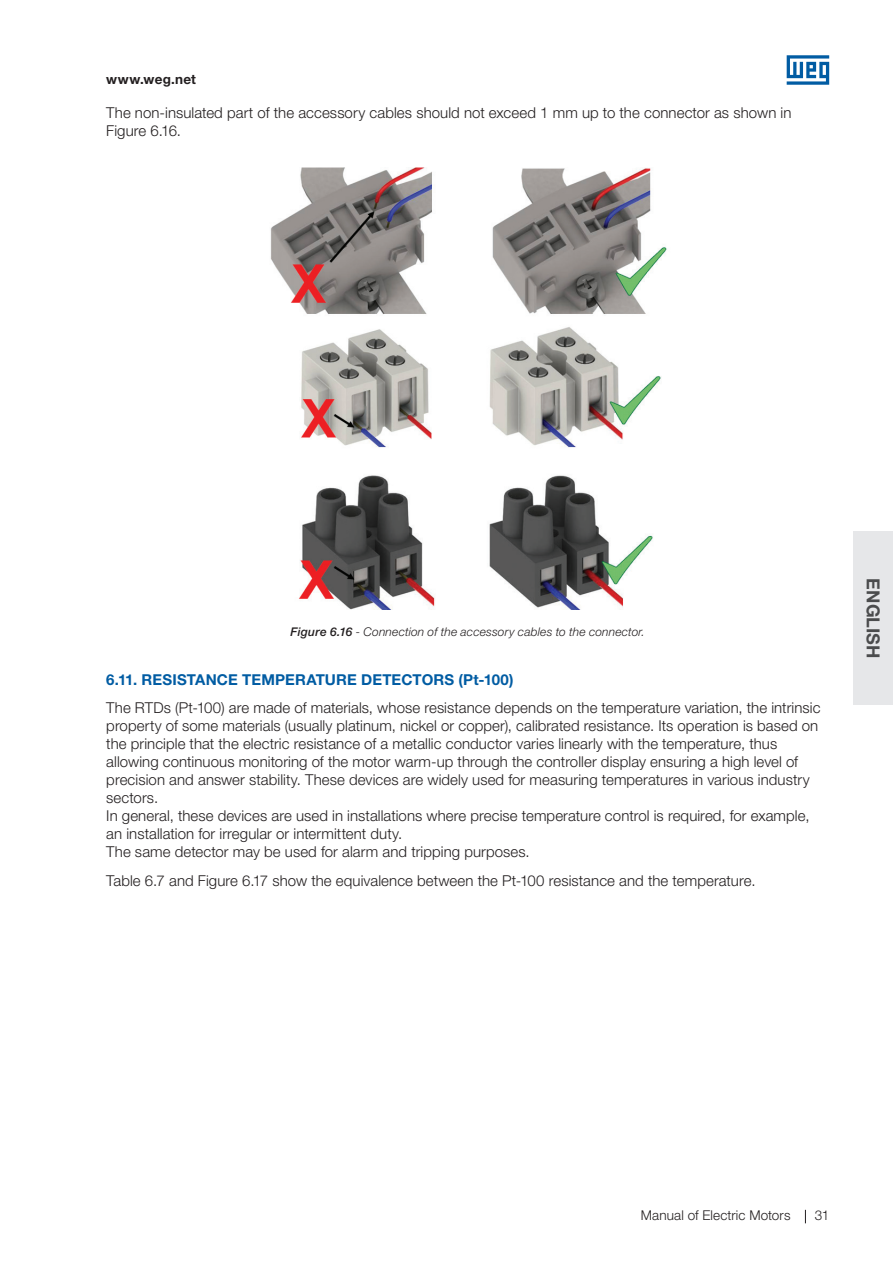
<style>
.page{position:relative;width:893px;height:1263px;background:#fff}
.page>*{position:absolute;margin:0;border:0;box-sizing:border-box;transform-origin:0 0}
.t1{font:700 18px "Helvetica Neue LT Pro";letter-spacing:.005em;color:#4b4c4d}
.t2{font:300 15px/18px "Helvetica Neue LT Pro";letter-spacing:.005em;color:#231f20}
._08___Subheadline_BL{font:700 15px "Helvetica Neue LT Pro";letter-spacing:.01em;color:#015ca3}
.t3{font:300 13.5px "Helvetica Neue LT Pro";letter-spacing:.01em;color:#231f20}
.t4{font:700 13.5px "Helvetica Neue LT Pro";letter-spacing:.02em;color:#231f20}
.t5{font:italic 300 12px "Helvetica Neue LT Pro";letter-spacing:.015em;color:#231f20}
.s1{font-weight:500}
</style>
<div class="page">
<svg style="left:805px;top:1210px;width:1px;height:13px"></svg>
<div style="left:853px;top:531px;width:40px;height:174px;background:#e6e7e9"></div>
<svg style="left:787px;top:55px;width:42px;height:30px"></svg>
<img style="left:270px;top:167px;width:397px;height:442px">
<p class="t4" style="left:106px;top:71px;width:91px">www.weg.net</p>
<p class="t2" style="left:106px;top:104px;width:687px">The non-insulated part of the accessory cables should not exceed 1 mm up to the connector as shown in<br>Figure 6.16.</p>
<p class="t5" style="left:291px;top:625px;width:356px"><span class="s1">Figure 6.16</span> - Connection of the accessory cables to the connector.</p>
<p class="_08___Subheadline_BL" style="left:106px;top:670px;width:409px">6.11. RESISTANCE TEMPERATURE DETECTORS (Pt-100)</p>
<p class="t2" style="left:106px;top:698px;width:716px">The RTDs (Pt-100) are made of materials, whose resistance depends on the temperature variation, the intrinsic property of some materials (usually platinum, nickel or copper), calibrated resistance. Its operation is based on the principle that the electric resistance of a metallic conductor varies linearly with the temperature, thus allowing continuous monitoring of the motor warm-up through the controller display ensuring a high level of precision and answer stability. These devices are widely used for measuring temperatures in various industry sectors.</p>
<p class="t2" style="left:106px;top:806px;width:705px">In general, these devices are used in installations where precise temperature control is required, for example, an installation for irregular or intermittent duty.</p>
<p class="t2" style="left:106px;top:842px;width:425px">The same detector may be used for alarm and tripping purposes.</p>
<p class="t2" style="left:106px;top:871px;width:651px">Table 6.7 and Figure 6.17 show the equivalence between the Pt-100 resistance and the temperature.</p>
<p class="t1" style="left:884px;top:578px;width:82px;rotate:90deg">ENGLISH</p>
<p class="t3" style="left:641px;top:1207px;width:151px">Manual of Electric Motors</p>
<p class="t3" style="left:815px;top:1207px;width:16px">31</p>
</div>
